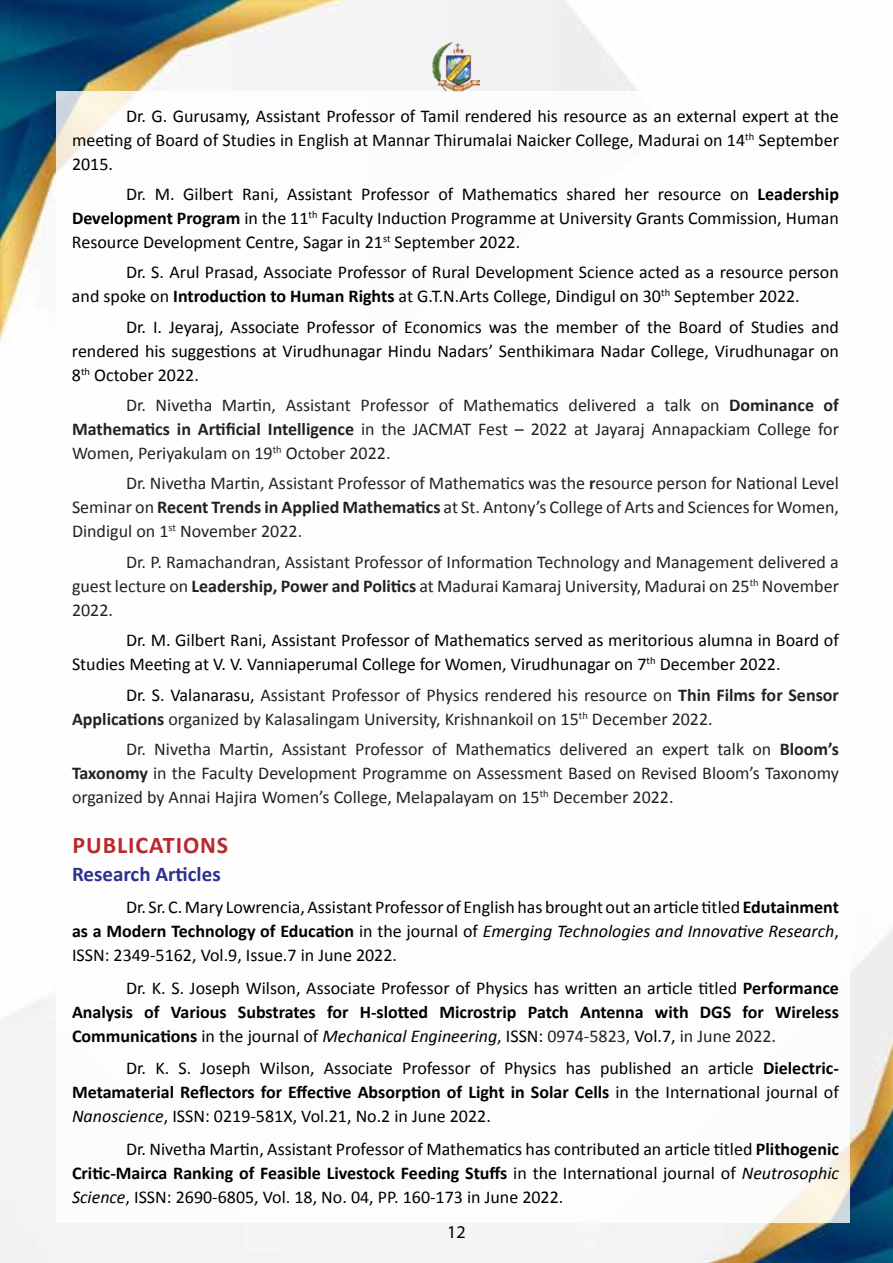
<style>
.page{position:relative;width:893px;height:1263px;background:#fff}
.page>*{position:absolute;margin:0;border:0;box-sizing:border-box;transform-origin:0 0}
.t1{font:700 24px "Calibri";color:#b8292f}
.t2{font:700 21px "Calibri";color:#2e3090}
.t3{font:18px/24px "Calibri";color:#000;text-align:justify}
.t4{font:18px/24px "Calibri";color:#222;text-align:justify}
.t5{font:700 18px/24px "Calibri";color:#000;text-align:justify}
.t6{font:18px "Myriad Pro";color:#000}
.s1{font-weight:700}
.s2{color:#000}
.s3{font-style:italic}
.s4{font-weight:400}
.s5{font-weight:400;font-style:italic}
.s6{font-weight:400;color:#202124}
</style>
<div class="page">
<img style="left:0;top:0;width:893px;height:1263px">
<img style="left:433px;top:41px;width:47px;height:51px">
<div style="left:57px;top:92px;width:793px;height:1131px;background:#fff"></div>
<p class="t3" style="left:72px;top:103px;width:768px;text-indent:54px">Dr. G. Gurusamy, Assistant Professor of Tamil rendered his resource as an external expert at the meeting of Board of Studies in English at Mannar Thirumalai Naicker College, Madurai on 14<sup>th</sup> September 2015.</p>
<p class="t3" style="left:72px;top:181px;width:768px;text-indent:54px">Dr. M. Gilbert Rani, Assistant Professor of Mathematics shared her resource on <span class="s1">Leadership Development Program</span> in the 11<sup>th</sup> Faculty Induction Programme at University Grants Commission, Human Resource Development Centre, Sagar in 21<sup>st</sup> September 2022.</p>
<p class="t3" style="left:72px;top:259px;width:768px;text-indent:54px">Dr. S. Arul Prasad, Associate Professor of Rural Development Science acted as a resource person and spoke on <span class="s1">Introduction to Human Rights</span> at G.T.N.Arts College, Dindigul on 30<sup>th</sup> September 2022.</p>
<p class="t3" style="left:72px;top:314px;width:768px;text-indent:54px">Dr. I. Jeyaraj, Associate Professor of Economics was the member of the Board of Studies and rendered his suggestions at Virudhunagar Hindu Nadars’ Senthikimara Nadar College, Virudhunagar on 8<sup>th</sup> October 2022.</p>
<p class="t4" style="left:72px;top:392px;width:768px;text-indent:54px">Dr. Nivetha Martin, Assistant Professor of Mathematics delivered a talk on <span class="s1">Dominance of Mathematics in Artificial Intelligence</span> in the JACMAT Fest – 2022 at Jayaraj Annapackiam College for Women, Periyakulam on 19<sup>th</sup> October 2022.</p>
<p class="t4" style="left:72px;top:471px;width:768px;text-indent:54px">Dr. Nivetha Martin, Assistant Professor of Mathematics was the <span class="s1">r</span>esource person for National Level Seminar on <span class="s1">Recent Trends in Applied Mathematics</span> at St. Antony’s College of Arts and Sciences for Women, Dindigul on 1<sup>st</sup> November 2022.</p>
<p class="t4" style="left:72px;top:549px;width:768px;text-indent:54px">Dr. P. Ramachandran, Assistant Professor of Information Technology and Management delivered a guest lecture on <span class="s1">Leadership, Power and Politics</span> at Madurai Kamaraj University, Madurai on 25<sup>th</sup> November 2022.</p>
<p class="t3" style="left:72px;top:627px;width:768px;text-indent:54px">Dr. M. Gilbert Rani, Assistant Professor of Mathematics served as meritorious alumna in Board of<br>Studies Meeting at V. V. Vanniaperumal College for Women, Virudhunagar on 7<sup>th</sup> December 2022.</p>
<p class="t4" style="left:72px;top:682px;width:768px;text-indent:54px"><span class="s2">Dr. S. Valanarasu,</span> Assistant Professor of Physics rendered his resource on <span class="s1">Thin Films for Sensor<br>Applications</span> organized by Kalasalingam University, Krishnankoil on 15<sup>th</sup> December 2022.</p>
<p class="t4" style="left:72px;top:736px;width:768px;text-indent:54px">Dr. Nivetha Martin, Assistant Professor of Mathematics delivered an expert talk on <span class="s1">Bloom’s Taxonomy</span> in the Faculty Development Programme on Assessment Based on Revised Bloom’s Taxonomy organized by Annai Hajira Women’s College, Melapalayam on 15<sup>th</sup> December 2022.</p>
<h1 class="t1" style="left:72px;top:830px;width:44px">Publications</h1>
<p class="t2" style="left:72px;top:861px;width:150px">Research Articles</p>
<p class="t3" style="left:72px;top:894px;width:768px;text-indent:54px">Dr. Sr. C. Mary Lowrencia, Assistant Professor of English has brought out an article titled <span class="s1">Edutainment as a Modern Technology of Education</span> in the journal of <span class="s3">Emerging Technologies and Innovative Research</span>, ISSN: 2349-5162, Vol.9, Issue.7 in June 2022.</p>
<p class="t5" style="left:72px;top:975px;width:768px;text-indent:54px"><span class="s4">Dr. K. S. Joseph Wilson, Associate Professor of Physics has written an article titled</span> Performance Analysis of Various Substrates for H-slotted Microstrip Patch Antenna with DGS for Wireless Communications <span class="s4">in the journal of</span> <span class="s5">Mechanical Engineering</span><span class="s4">, ISSN:</span> <span class="s6">0974-5823,</span> <span class="s4">Vol.7,</span> <span class="s6">in June 2022.</span></p>
<p class="t3" style="left:72px;top:1055px;width:768px;text-indent:54px">Dr. K. S. Joseph Wilson, Associate Professor of Physics has published an article <span class="s1">Dielectric-Metamaterial Reflectors for Effective Absorption of Light in Solar Cells</span> in the International journal of <span class="s3">Nanoscience</span>, ISSN: 0219-581X, Vol.21, No.2 in June 2022.</p>
<p class="t3" style="left:72px;top:1136px;width:768px;text-indent:54px">Dr. Nivetha Martin, Assistant Professor of Mathematics has contributed an article titled <span class="s1">Plithogenic Critic-Mairca Ranking of Feasible Livestock Feeding Stuffs</span> in the International journal of <span class="s3">Neutrosophic Science</span>, ISSN: 2690-6805, Vol. 18, No. 04, PP. 160-173 in June 2022.</p>
<p class="t6" style="left:447px;top:1222px;width:20px">12</p>
</div>
